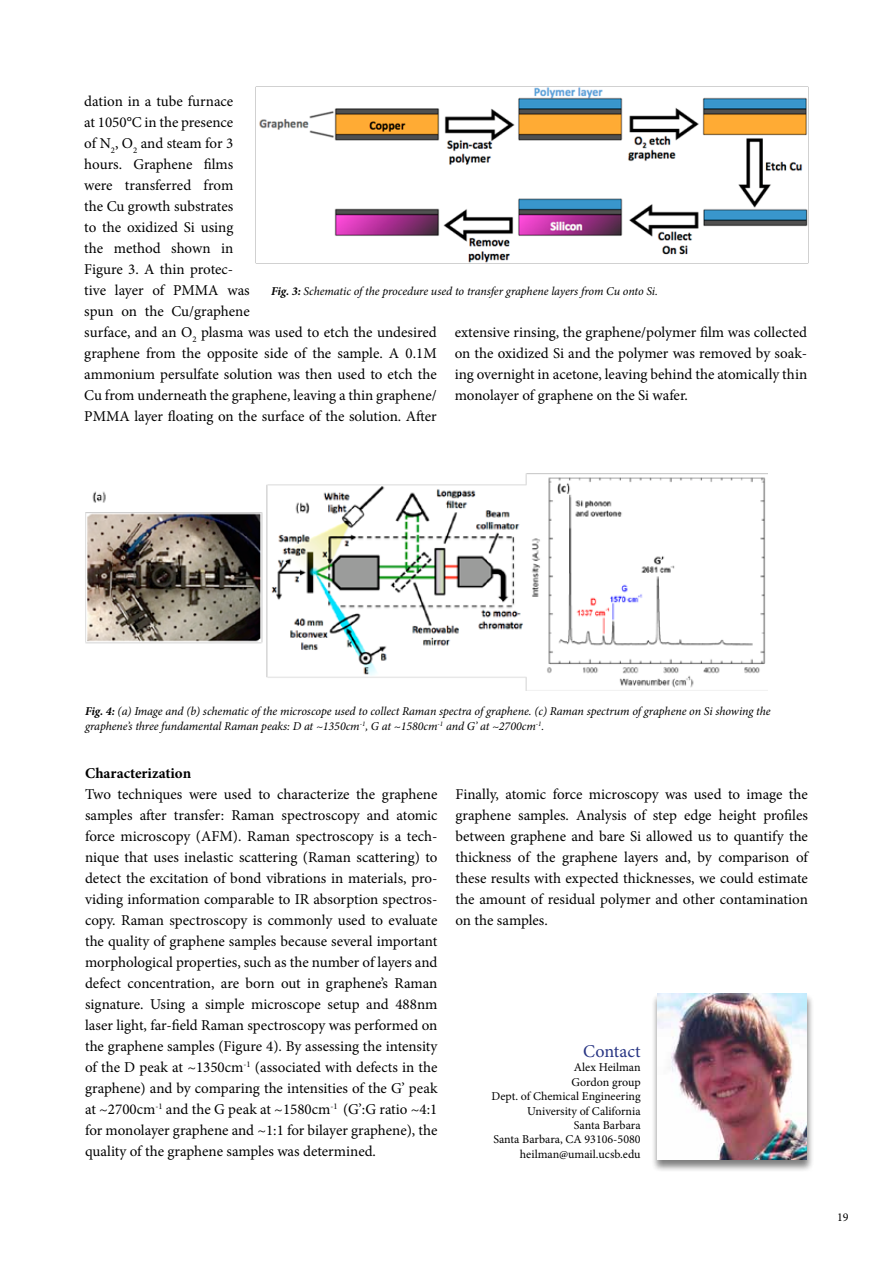
<style>
.page{position:relative;width:893px;height:1263px;background:#fff}
.page>*{position:absolute;margin:0;border:0;box-sizing:border-box;transform-origin:0 0}
.t1{font:18px "Minion Pro";letter-spacing:.005em;color:#283583}
.t2{font:15px/21px "Minion Pro";color:#000;text-align:justify}
.t3{font:700 15px "Minion Pro";color:#000}
.t4{font:italic 12px/15px "Minion Pro";letter-spacing:-.005em;color:#000}
.t5{font:12px/14.4px "Minion Pro";color:#000;text-align:right}
.s1{font-weight:700}
</style>
<div class="page">
<img style="left:256px;top:86px;width:553px;height:178px">
<img style="left:85px;top:473px;width:683px;height:218px">
<div style="left:651px;top:993px;width:163px;height:180px;background:#000;opacity:.5"></div>
<img style="left:658px;top:994px;width:149px;height:165px">
<p class="t2" style="left:84px;top:91px;width:354px;text-align:left">dation in a tube furnace<br>at 1050°C in the presence<br>of N<sub>2</sub>, O<sub>2</sub> and steam for 3<br>hours. Graphene films<br>were transferred from<br>the Cu growth substrates<br>to the oxidized Si using<br>the method shown in<br>Figure 3. A thin protec-<br>tive layer of PMMA was<br>spun on the Cu/graphene<br>surface, and an O<sub>2</sub> plasma was used to etch the undesired graphene from the opposite side of the sample. A 0.1M ammonium persulfate solution was then used to etch the<br>Cu from underneath the graphene, leaving a thin graphene/<br>PMMA layer floating on the surface of the solution. After</p>
<p class="t4" style="left:271px;top:284px;width:389px"><span class="s1">Fig. 3:</span> Schematic of the procedure used to transfer graphene layers from Cu onto Si.</p>
<p class="t2" style="left:455px;top:322px;width:354px">extensive rinsing, the graphene/polymer film was collected on the oxidized Si and the polymer was removed by soak&shy;ing overnight in acetone, leaving behind the atomically thin monolayer of graphene on the Si wafer.</p>
<p class="t4" style="left:85px;top:704px;width:687px"><span class="s1">Fig. 4:</span> (a) Image and (b) schematic of the microscope used to collect Raman spectra of graphene. (c) Raman spectrum of graphene on Si showing the graphene’s three fundamental Raman peaks: D at ~1350cm<sup>-1</sup>, G at ~1580cm<sup>-1</sup> and G’ at ~2700cm<sup>-1</sup>.</p>
<p class="t3" style="left:85px;top:763px;width:108px">Characterization</p>
<p class="t2" style="left:85px;top:784px;width:354px">Two techniques were used to characterize the graphene samples after transfer: Raman spectroscopy and atomic force microscopy (AFM). Raman spectroscopy is a tech&shy;nique that uses inelastic scattering (Raman scattering) to detect the excitation of bond vibrations in materials, pro&shy;viding information comparable to IR absorption spectros&shy;copy. Raman spectroscopy is commonly used to evaluate the quality of graphene samples because several important morphological properties, such as the number of layers and defect concentration, are born out in graphene’s Raman signature. Using a simple microscope setup and 488nm laser light, far-field Raman spectroscopy was performed on the graphene samples (Figure 4). By assessing the intensity of the D peak at ~1350cm<sup>-1</sup> (associated with defects in the graphene) and by comparing the intensities of the G’ peak at ~2700cm<sup>-1</sup> and the G peak at ~1580cm<sup>-1</sup> (G’:G ratio ~4:1 for monolayer graphene and ~1:1 for bilayer graphene), the quality of the graphene samples was determined.</p>
<p class="t2" style="left:455px;top:784px;width:354px">Finally, atomic force microscopy was used to image the graphene samples. Analysis of step edge height profiles between graphene and bare Si allowed us to quantify the thickness of the graphene layers and, by comparison of these results with expected thicknesses, we could estimate the amount of residual polymer and other contamination on the samples.</p>
<p class="t1" style="left:583px;top:1039px;width:59px">Contact</p>
<p class="t5" style="left:492px;top:1060px;width:151px">Alex Heilman<br>Gordon group<br>Dept. of Chemical Engineering<br>University of California<br>Santa Barbara<br>Santa Barbara, CA 93106-5080 heilman@umail.ucsb.edu</p>
<p class="t5" style="left:837px;top:1210px;width:13px">19</p>
</div>
